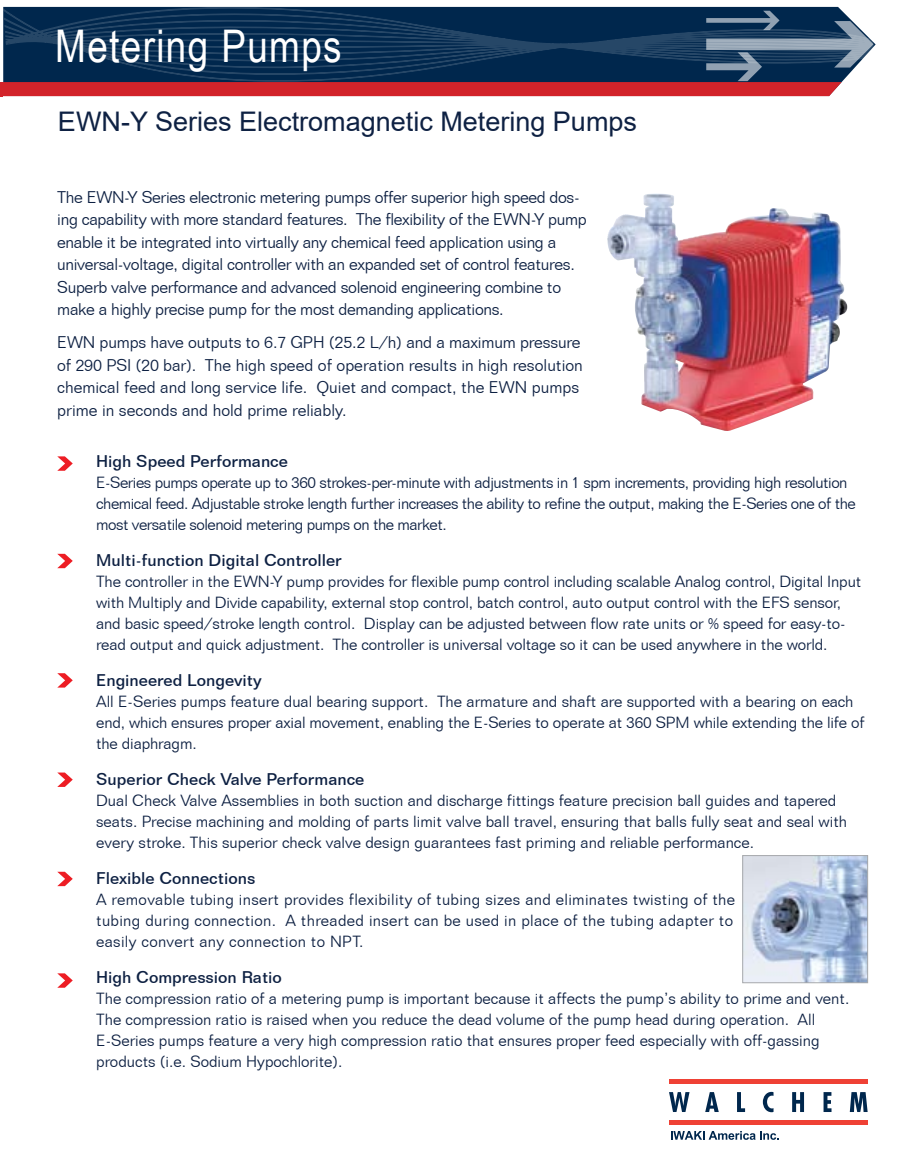
<style>
.page{position:relative;width:911px;height:1172px;background:#fff}
.page>*{position:absolute;margin:0;border:0;box-sizing:border-box;transform-origin:0 0}
.t1{font:45px "Arial Narrow";letter-spacing:.03em;color:#fff}
.t2{font:27px "Arial";color:#0e2143}
.t3{font:300 16.5px/22.5px "Folio BT";letter-spacing:-.02em;color:#0d2042}
.t4{font:300 16.5px/22.5px "Folio BT";color:#0d2042}
.t5{font:500 16.5px "Folio BT";color:#0d2042}
.t6{font:300 15.75px/21px "Folio BT";color:#0d2042}
.t7{font:300 15.75px/21px "Folio BT";letter-spacing:-.03em;color:#0d2042}
.t8{font:300 15.75px/21px "Folio BT";letter-spacing:.02em;color:#0d2042}
</style>
<div class="page">
<svg style="left:3px;top:7px;width:871px;height:41px;background:#0f3357"></svg>
<svg style="left:3px;top:11px;width:870px;height:85px;background:#343654"></svg>
<hr style="left:0;top:82px;width:3px;height:14px;background:#d2232a">
<svg style="left:669px;top:1092px;width:20px;height:20px"></svg>
<svg style="left:705px;top:1092px;width:13px;height:20px"></svg>
<svg style="left:737px;top:1092px;width:8px;height:20px"></svg>
<svg style="left:762px;top:1092px;width:11px;height:20px"></svg>
<svg style="left:792px;top:1092px;width:11px;height:20px"></svg>
<svg style="left:823px;top:1092px;width:8px;height:20px"></svg>
<svg style="left:849px;top:1092px;width:18px;height:20px"></svg>
<div style="left:669px;top:1079px;width:198px;height:5px;background:#ef4135"></div>
<div style="left:669px;top:1120px;width:198px;height:5px;background:#ef4135"></div>
<svg style="left:671px;top:1131px;width:107px;height:9px"></svg>
<svg style="left:57px;top:456px;width:16px;height:15px"></svg>
<svg style="left:57px;top:673px;width:16px;height:14px"></svg>
<svg style="left:57px;top:554px;width:16px;height:14px"></svg>
<svg style="left:57px;top:772px;width:16px;height:15px"></svg>
<img style="left:744px;top:857px;width:121px;height:124px">
<div style="left:742px;top:855px;width:125px;height:128px;border:1px solid #a7a9ac"></div>
<img style="left:607px;top:196px;width:240px;height:235px">
<svg style="left:57px;top:872px;width:16px;height:14px"></svg>
<svg style="left:57px;top:973px;width:16px;height:15px"></svg>
<h1 class="t1" style="left:55px;top:14px;width:288px">Metering Pumps</h1>
<h2 class="t2" style="left:58px;top:102px;width:580px">EWN-Y Series Electromagnetic Metering Pumps</h2>
<p class="t3" style="left:57px;top:185px;width:531px">The EWN-Y Series electronic metering pumps offer superior high speed dos&shy;ing capability with more standard features. The flexibility of the EWN-Y pump enable it be integrated into virtually any chemical feed application using a universal-voltage, digital controller with an expanded set of control features.<br>Superb valve performance and advanced solenoid engineering combine to make a highly precise pump for the most demanding applications.</p>
<p class="t4" style="left:57px;top:331px;width:527px">EWN pumps have outputs to 6.7 GPH (25.2 L/h) and a maximum pressure of 290 PSI (20 bar). The high speed of operation results in high resolution chemical feed and long service life. Quiet and compact, the EWN pumps prime in seconds and hold prime reliably.</p>
<p class="t5" style="left:96px;top:451px;width:193px">High Speed Performance</p>
<p class="t7" style="left:96px;top:472px;width:761px">E-Series pumps operate up to 360 strokes-per-minute with adjustments in 1 spm increments, providing high resolution chemical feed. Adjustable stroke length further increases the ability to refine the output, making the E-Series one of the most versatile solenoid metering pumps on the market.</p>
<p class="t5" style="left:96px;top:550px;width:247px">Multi-function Digital Controller</p>
<p class="t6" style="left:96px;top:571px;width:766px">The controller in the EWN-Y pump provides for flexible pump control including scalable Analog control, Digital Input with Multiply and Divide capability, external stop control, batch control, auto output control with the EFS sensor, and basic speed/stroke length control. Display can be adjusted between flow rate units or % speed for easy-to&shy;read output and quick adjustment. The controller is universal voltage so it can be used anywhere in the world.</p>
<p class="t5" style="left:96px;top:670px;width:167px">Engineered Longevity</p>
<p class="t6" style="left:96px;top:691px;width:769px">All E-Series pumps feature dual bearing support. The armature and shaft are supported with a bearing on each end, which ensures proper axial movement, enabling the E-Series to operate at 360 SPM while extending the life of the diaphragm.</p>
<p class="t5" style="left:96px;top:769px;width:270px">Superior Check Valve Performance</p>
<p class="t6" style="left:96px;top:790px;width:752px">Dual Check Valve Assemblies in both suction and discharge fittings feature precision ball guides and tapered seats. Precise machining and molding of parts limit valve ball travel, ensuring that balls fully seat and seal with every stroke. This superior check valve design guarantees fast priming and reliable performance.</p>
<p class="t5" style="left:96px;top:868px;width:161px">Flexible Connections</p>
<p class="t8" style="left:96px;top:889px;width:640px">A removable tubing insert provides flexibility of tubing sizes and eliminates twisting of the tubing during connection. A threaded insert can be used in place of the tubing adapter to easily convert any connection to NPT.</p>
<p class="t5" style="left:96px;top:967px;width:187px">High Compression Ratio</p>
<p class="t6" style="left:96px;top:988px;width:754px">The compression ratio of a metering pump is important because it affects the pump’s ability to prime and vent.<br>The compression ratio is raised when you reduce the dead volume of the pump head during operation. All E-Series pumps feature a very high compression ratio that ensures proper feed especially with off-gassing products (i.e. Sodium Hypochlorite).</p>
</div>
